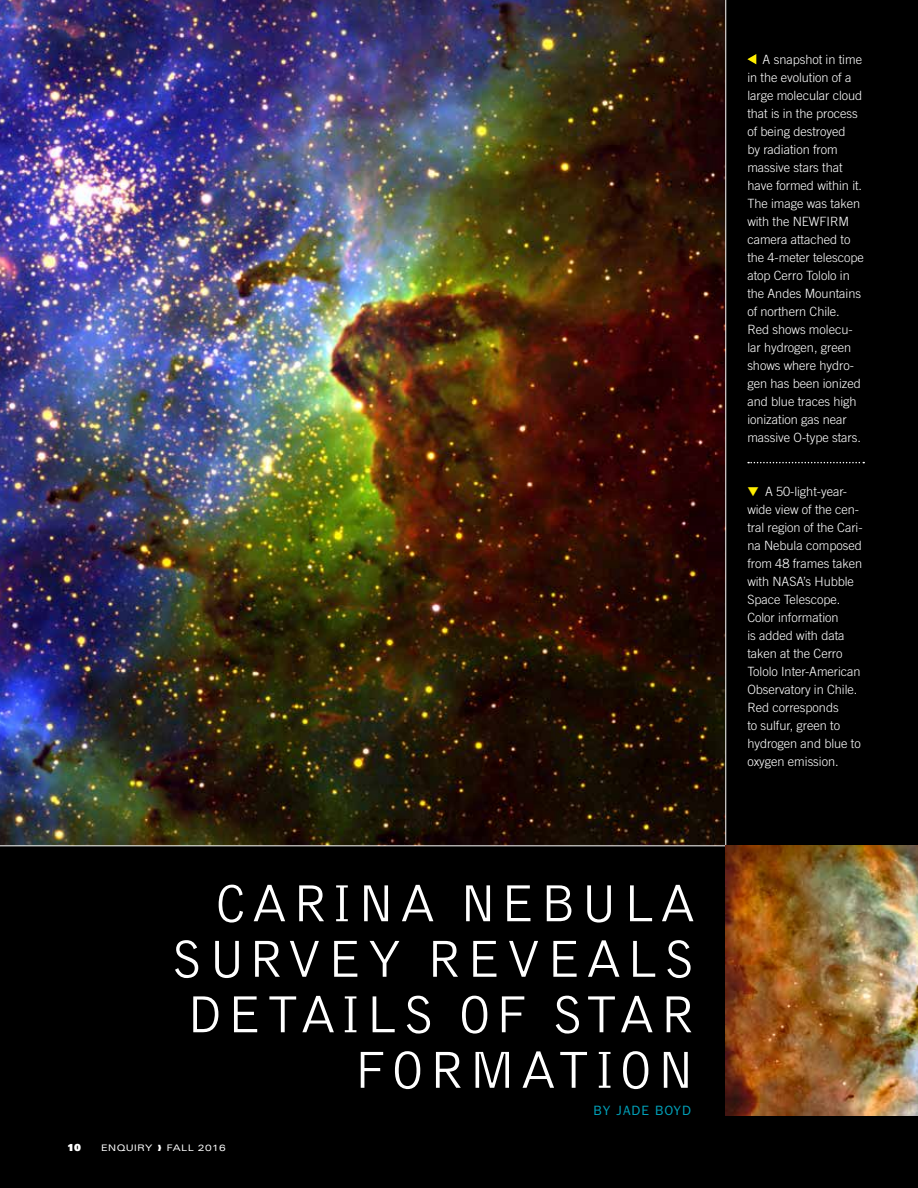
<style>
.page{position:relative;width:918px;height:1188px;background:#000}
.page>*{position:absolute;margin:0;border:0;box-sizing:border-box;transform-origin:0 0}
.t1{font:300 54px/55.5px "Bell Gothic Std";letter-spacing:.075em;color:#fff;text-align:right}
.t2{font:13.5px "ITC Franklin Gothic Std";letter-spacing:.075em;color:#00a1ba}
.t3{font:300 12.75px/18px "Trade Gothic LT Std";letter-spacing:-.005em;color:#fff}
.t4{font:9.75px "Univers LT Std X Black";color:#fff}
.t5{font:expanded 9px "Univers LT Std";letter-spacing:.05em;color:#fff}
.s1{color:#fe0}
</style>
<div class="page">
<img style="left:0;top:0;width:726px;height:846px">
<img style="left:726px;top:846px;width:192px;height:270px">
<svg style="left:748px;top:462px;width:116px;height:1px"></svg>
<svg style="left:747px;top:54px;width:9px;height:10px"></svg>
<h1 class="t1" style="left:170px;top:877px;width:527px">CARINA NEBULA<br>SURVEY REVEALS<br>DETAILS OF STAR<br>FORMATION</h1>
<p class="t2" style="left:594px;top:1103px;width:99px">BY JADE BOYD</p>
<p class="t4" style="left:68px;top:1142px;width:15px">10</p>
<p class="t5" style="left:101px;top:1143px;width:126px">ENQUIRY ❱ FALL 2016</p>
<p class="t3" style="left:747px;top:51px;width:118px;text-indent:15px">A snapshot in time in the evolution of a large molecular cloud that is in the process of being destroyed<br>by radiation from massive stars that have formed within it.<br>The image was taken with the NEWFIRM camera attached to the 4-meter telescope atop Cerro Tololo in the Andes Mountains of northern Chile.<br>Red shows molecu&shy;lar hydrogen, green shows where hydro&shy;gen has been ionized and blue traces high ionization gas near massive O-type stars.</p>
<p class="t3" style="left:747px;top:483px;width:117px"><span class="s1">▼</span> A 50-light-year&shy;wide view of the cen&shy;tral region of the Cari&shy;na Nebula composed from 48 frames taken with NASA’s Hubble<br>Space Telescope.<br>Color information<br>is added with data taken at the Cerro<br>Tololo Inter-American<br>Observatory in Chile.<br>Red corresponds<br>to sulfur, green to hydrogen and blue to oxygen emission.</p>
</div>
